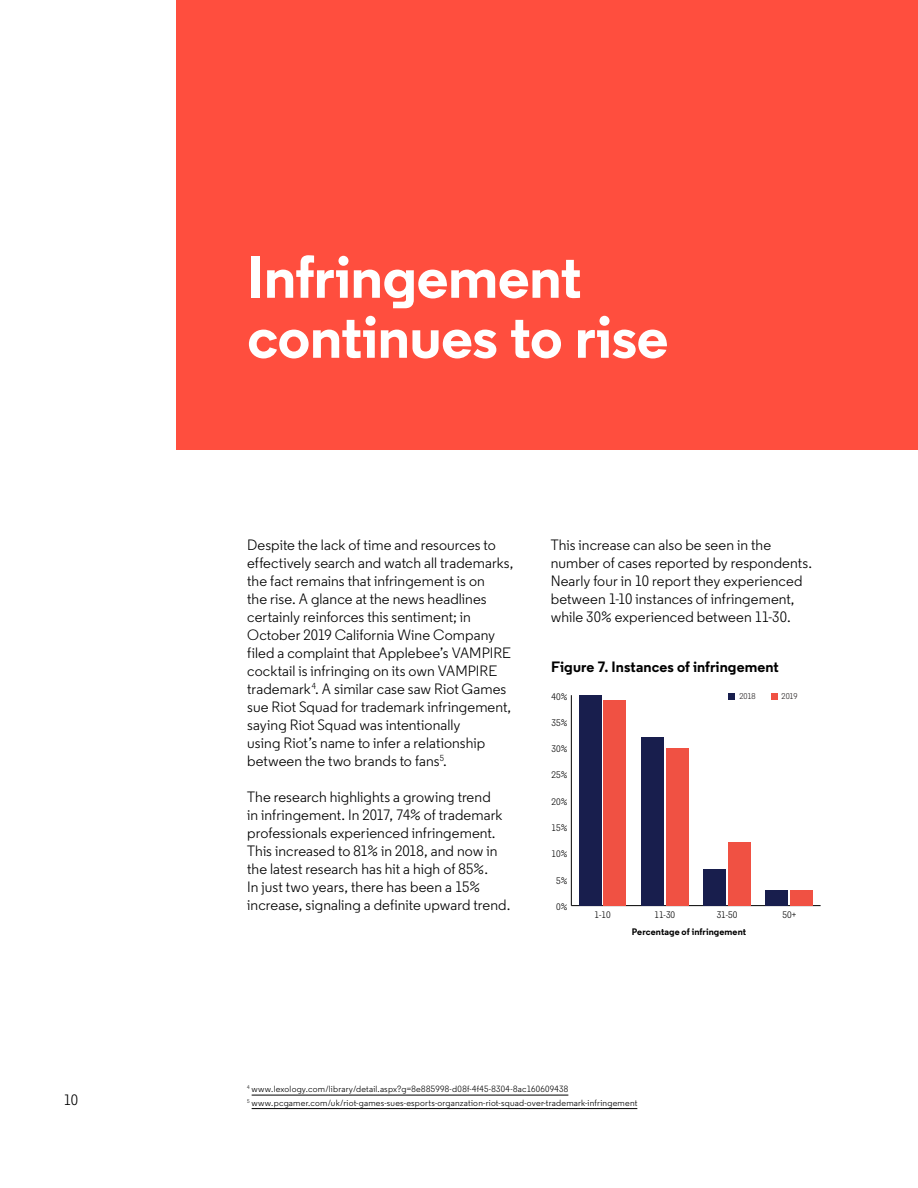
<style>
.page{position:relative;width:918px;height:1188px;background:#fff}
.page>*{position:absolute;margin:0;border:0;box-sizing:border-box;transform-origin:0 0}
.t1{font:700 60px/60px "Regular Clarivate";letter-spacing:-.01em;color:#fff}
.t2{font:15px/18px "Regular Clarivate";letter-spacing:.005em;color:#000}
.t3{font:700 15px "Regular Clarivate";letter-spacing:.005em;color:#000}
.t4{font:9.45px "Regular Clarivate";color:#000}
.t5{font:700 9.45px "Regular Clarivate";letter-spacing:.01em;color:#000}
.t6{font:9px/13.5px "Regular Clarivate";letter-spacing:.025em;color:#000}
.t7{font:8.4px "Regular Clarivate";letter-spacing:-.015em;color:#231f20}
</style>
<div class="page">
<div style="left:176px;top:0;width:742px;height:450px;background:#ff4e3e"></div>
<hr style="left:571px;top:905px;width:250px;height:1px;background:#000">
<hr style="left:571px;top:695px;width:1px;height:211px;background:#000">
<div style="left:604px;top:700px;width:22px;height:206px;background:#f05143"></div>
<div style="left:666px;top:748px;width:22px;height:158px;background:#f05143"></div>
<div style="left:728px;top:842px;width:23px;height:64px;background:#f05143"></div>
<div style="left:791px;top:890px;width:22px;height:16px;background:#f05143"></div>
<div style="left:579px;top:695px;width:22px;height:211px;background:#181e4d"></div>
<div style="left:641px;top:737px;width:23px;height:169px;background:#181e4d"></div>
<div style="left:703px;top:869px;width:23px;height:37px;background:#181e4d"></div>
<div style="left:766px;top:890px;width:22px;height:16px;background:#181e4d"></div>
<div style="left:728px;top:693px;width:7px;height:7px;background:#181e4d"></div>
<div style="left:771px;top:693px;width:7px;height:7px;background:#f05143"></div>
<hr style="left:252px;top:1095px;width:316px;height:1px;background:#000">
<hr style="left:252px;top:1108px;width:385px;height:1px;background:#000">
<p class="t2" style="left:64px;top:1091px;width:16px">10</p>
<h1 class="t1" style="left:247px;top:246px;width:422px">Infringement continues to rise</h1>
<p class="t2" style="left:247px;top:536px;width:268px">Despite the lack of time and resources to effectively search and watch all trademarks, the fact remains that infringement is on<br>the rise. A glance at the news headlines certainly reinforces this sentiment; in October 2019 California Wine Company filed a complaint that Applebee’s VAMPIRE cocktail is infringing on its own VAMPIRE trademark<sup>4</sup>. A similar case saw Riot Games sue Riot Squad for trademark infringement, saying Riot Squad was intentionally<br>using Riot’s name to infer a relationship between the two brands to fans<sup>5</sup>.</p>
<p class="t2" style="left:247px;top:788px;width:265px">The research highlights a growing trend<br>in infringement. In 2017, 74% of trademark professionals experienced infringement.<br>This increased to 81% in 2018, and now in the latest research has hit a high of 85%.<br>In just two years, there has been a 15% increase, signaling a definite upward trend.</p>
<p class="t2" style="left:551px;top:536px;width:263px">This increase can also be seen in the number of cases reported by respondents.<br>Nearly four in 10 report they experienced between 1-10 instances of infringement, while 30% experienced between 11-30.</p>
<p class="t3" style="left:551px;top:657px;width:229px">Figure 7. Instances of infringement</p>
<p class="t4" style="left:551px;top:690px;width:17px">40%</p>
<p class="t4" style="left:551px;top:717px;width:17px">35%</p>
<p class="t4" style="left:551px;top:743px;width:17px">30%</p>
<p class="t4" style="left:551px;top:769px;width:17px">25%</p>
<p class="t4" style="left:551px;top:796px;width:17px">20%</p>
<p class="t4" style="left:551px;top:822px;width:17px">15%</p>
<p class="t4" style="left:551px;top:848px;width:17px">10%</p>
<p class="t4" style="left:556px;top:875px;width:13px">5%</p>
<p class="t4" style="left:556px;top:901px;width:13px">0%</p>
<p class="t7" style="left:739px;top:691px;width:18px">2018</p>
<p class="t7" style="left:782px;top:691px;width:18px">2019</p>
<p class="t4" style="left:594px;top:909px;width:18px">1-10</p>
<p class="t4" style="left:654px;top:909px;width:22px">11-30</p>
<p class="t4" style="left:717px;top:909px;width:22px">31-50</p>
<p class="t4" style="left:783px;top:909px;width:15px">50+</p>
<p class="t5" style="left:632px;top:926px;width:116px">Percentage of infringement</p>
<p class="t6" style="left:247px;top:1082px;width:392px"><sup>4</sup> www.lexology.com/library/detail.aspx?g=8e885998-d08f-4f45-8304-8ac160609438<br><sup>5</sup> www.pcgamer.com/uk/riot-games-sues-esports-organzation-riot-squad-over-trademark-infringement</p>
</div>
